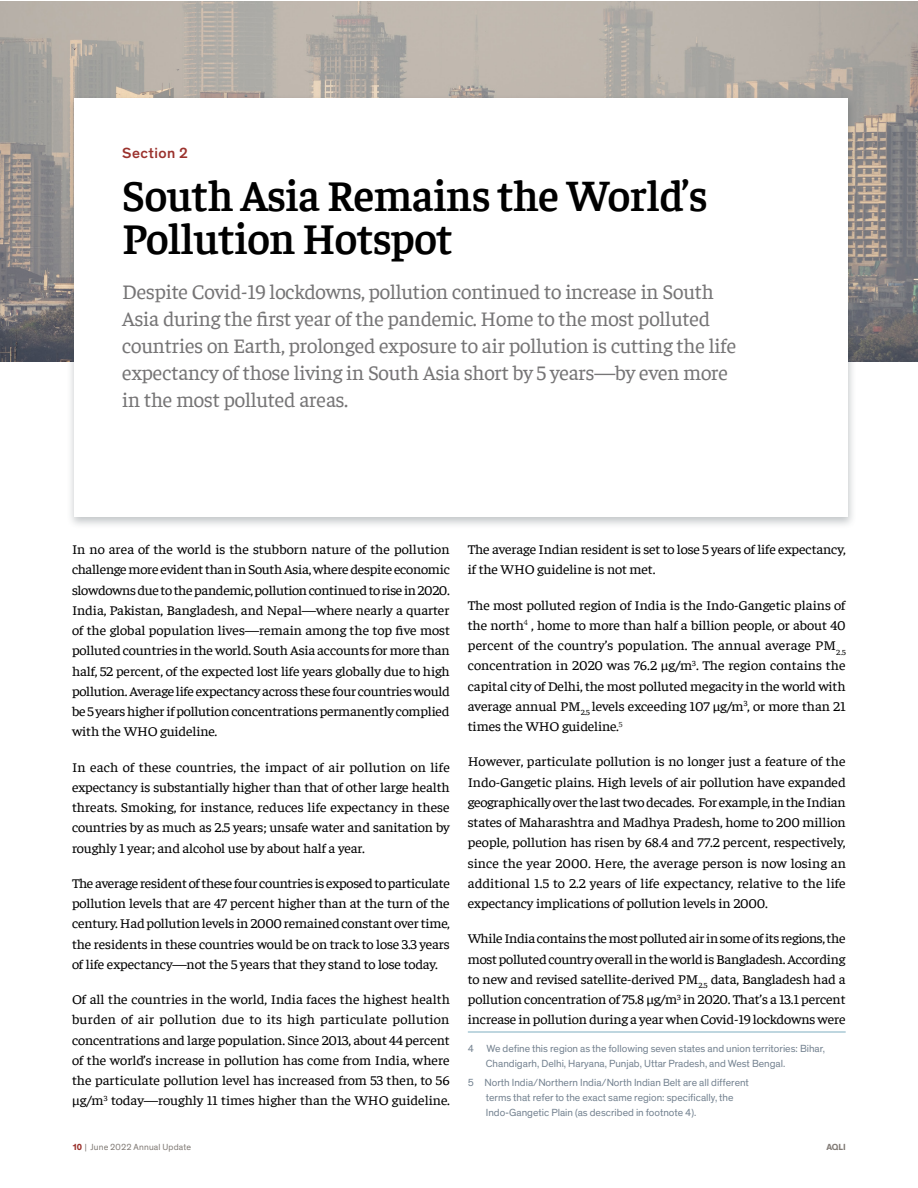
<style>
.page{position:relative;width:918px;height:1188px;background:#fff}
.page>*{position:absolute;margin:0;border:0;box-sizing:border-box;transform-origin:0 0}
.t1{font:600 43.5px/43.5px "Faustina";letter-spacing:-.01em;color:#000}
.t2{font:21px/27px "Faustina";letter-spacing:-.01em;color:#767576}
.t3{font:500 15px "Theinhardt";letter-spacing:.03em;color:#9b322d}
.t4{font:13.5px/20.2px "Faustina";letter-spacing:-.015em;color:#000;text-align:justify;scale:1.06 1}
.t5{font:10.5px/15px "Theinhardt";color:#758391}
.t6{font:9px "Theinhardt";letter-spacing:.02em;color:#817b76}
.t7{font:700 9px "Theinhardt";color:#817b76}
.s1{font-weight:700;color:#9b322d}
</style>
<div class="page">
<hr style="left:468px;top:1032px;width:378px;height:1px;background:#7faec1">
<img style="left:0;top:1px;width:918px;height:360px">
<div style="left:66px;top:95px;width:790px;height:435px;background:#37434a;opacity:.3"></div>
<div style="left:74px;top:98px;width:774px;height:419px;background:#fff"></div>
<p class="t3" style="left:122px;top:144px;width:67px">Section 2</p>
<h1 class="t1" style="left:122px;top:171px;width:587px">South Asia Remains the World’s<br>Pollution Hotspot</h1>
<p class="t2" style="left:122px;top:277px;width:616px">Despite Covid-19 lockdowns, pollution continued to increase in South Asia during the first year of the pandemic. Home to the most polluted countries on Earth, prolonged exposure to air pollution is cutting the life expectancy of those living in South Asia short by 5 years—by even more in the most polluted areas.</p>
<p class="t4" style="left:72px;top:538px;width:358px">In no area of the world is the stubborn nature of the pollution challenge more evident than in South Asia, where despite economic slowdowns due to the pandemic, pollution continued to rise in 2020.<br>India, Pakistan, Bangladesh, and Nepal—where nearly a quarter of the global population lives—remain among the top five most polluted countries in the world. South Asia accounts for more than half, 52 percent, of the expected lost life years globally due to high pollution. Average life expectancy across these four countries would be 5 years higher if pollution concentrations permanently complied with the WHO guideline.</p>
<p class="t4" style="left:72px;top:756px;width:358px">In each of these countries, the impact of air pollution on life expectancy is substantially higher than that of other large health threats. Smoking, for instance, reduces life expectancy in these countries by as much as 2.5 years; unsafe water and sanitation by roughly 1 year; and alcohol use by about half a year.</p>
<p class="t4" style="left:72px;top:872px;width:358px">The average resident of these four countries is exposed to particulate pollution levels that are 47 percent higher than at the turn of the century. Had pollution levels in 2000 remained constant over time, the residents in these countries would be on track to lose 3.3 years of life expectancy—not the 5 years that they stand to lose today.</p>
<p class="t4" style="left:72px;top:988px;width:358px">Of all the countries in the world, India faces the highest health burden of air pollution due to its high particulate pollution concentrations and large population. Since 2013, about 44 percent of the world’s increase in pollution has come from India, where the particulate pollution level has increased from 53 then, to 56 µg/m<sup>3</sup> today—roughly 11 times higher than the WHO guideline.</p>
<p class="t4" style="left:468px;top:538px;width:358px">The average Indian resident is set to lose 5 years of life expectancy, if the WHO guideline is not met.</p>
<p class="t4" style="left:468px;top:594px;width:358px">The most polluted region of India is the Indo-Gangetic plains of the north<sup>4</sup> , home to more than half a billion people, or about 40 percent of the country’s population. The annual average PM<sub>2.5 </sub>concentration in 2020 was 76.2 µg/m<sup>3</sup>. The region contains the capital city of Delhi, the most polluted megacity in the world with average annual PM<sub>2.5</sub> levels exceeding 107 µg/m<sup>3</sup>, or more than 21 times the WHO guideline.<sup>5</sup></p>
<p class="t4" style="left:468px;top:751px;width:358px">However, particulate pollution is no longer just a feature of the Indo-Gangetic plains. High levels of air pollution have expanded geographically over the last two decades. For example, in the Indian states of Maharashtra and Madhya Pradesh, home to 200 million people, pollution has risen by 68.4 and 77.2 percent, respectively, since the year 2000. Here, the average person is now losing an additional 1.5 to 2.2 years of life expectancy, relative to the life expectancy implications of pollution levels in 2000.</p>
<p class="t4" style="left:468px;top:928px;width:358px">While India contains the most polluted air in some of its regions, the most polluted country overall in the world is Bangladesh. According to new and revised satellite-derived PM<sub>2.5</sub> data, Bangladesh had a pollution concentration of 75.8 µg/m<sup>3</sup> in 2020. That’s a 13.1 percent increase in pollution during a year when Covid-19 lockdowns were</p>
<p class="t5" style="left:486px;top:1041px;width:341px;text-indent:-18px">4 We define this region as the following seven states and union territories: Bihar,<br>Chandigarh, Delhi, Haryana, Punjab, Uttar Pradesh, and West Bengal.</p>
<p class="t5" style="left:486px;top:1075px;width:265px;text-indent:-18px">5 North India/Northern India/North Indian Belt are all different terms that refer to the exact same region: specifically, the<br>Indo-Gangetic Plain (as described in footnote 4).</p>
<p class="t6" style="left:72px;top:1142px;width:121px"><span class="s1">10</span> | June 2022 Annual Update</p>
<p class="t7" style="left:826px;top:1142px;width:21px">AQLI</p>
</div>
